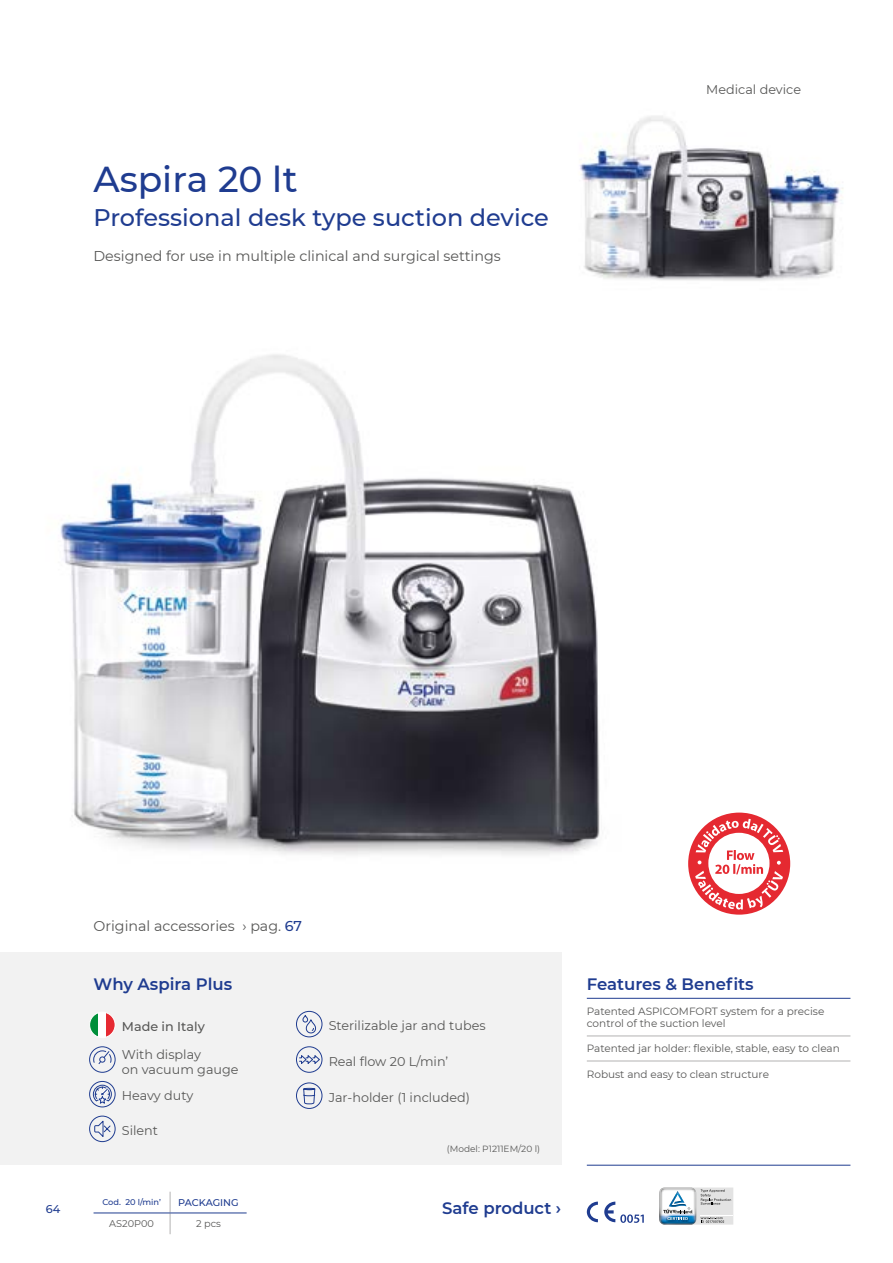
<style>
.page{position:relative;width:893px;height:1263px;background:#fff}
.page>*{position:absolute;margin:0;border:0;box-sizing:border-box;transform-origin:0 0}
.t1{font:500 36px "Montserrat";color:#1f3c90}
.t2{font:500 24px "Montserrat";color:#1f3c90}
.t3{font:600 16.5px "Montserrat";color:#1f3c90}
.t4{font:14.25px "Montserrat";color:#575756}
.t5{font:12.75px/15.3px "Montserrat";color:#575756}
.t6{font:500 12.75px "Montserrat";color:#575756}
.t7{font:500 11.25px "Montserrat";color:#1f3c90}
.t8{font:10.5px/12.6px "Montserrat";color:#575756}
.t9{font:9.75px "Montserrat";color:#575756}
.t10{font:500 9.75px "Montserrat";letter-spacing:-.005em;color:#1f3c90}
.t11{font:9px "Montserrat";color:#575756}
.t12{font:500 8.25px "Montserrat";color:#1f3c90}
.s1{font-weight:500;color:#1f3c90}
</style>
<div class="page">
<div style="left:0;top:952px;width:561px;height:213px;background:#f2f2f2"></div>
<img style="left:60px;top:354px;width:540px;height:501px">
<img style="left:580px;top:116px;width:263px;height:165px">
<hr style="left:587px;top:1165px;width:263px;height:1px;background:#1f3c90">
<hr style="left:587px;top:1036px;width:263px;height:1px;background:#b3b2b2">
<hr style="left:587px;top:1061px;width:263px;height:1px;background:#b3b2b2">
<hr style="left:587px;top:998px;width:263px;height:1px;background:#1f3c90">
<svg style="left:170px;top:1192px;width:1px;height:42px"></svg>
<hr style="left:94px;top:1212px;width:76px;height:1px;background:#1f3c90">
<hr style="left:170px;top:1212px;width:77px;height:1px;background:#1f3c90">
<svg style="left:587px;top:1201px;width:57px;height:22px"></svg>
<svg style="left:659px;top:1187px;width:74px;height:38px"></svg>
<div style="left:89px;top:1116px;width:26px;height:26px;border:1px solid #1f3c90;border-radius:50%"></div>
<svg style="left:94px;top:1120px;width:17px;height:18px"></svg>
<div style="left:89px;top:1046px;width:26px;height:26px;border:1px solid #1f3c90;border-radius:50%"></div>
<svg style="left:93px;top:1050px;width:19px;height:14px"></svg>
<div style="left:296px;top:1011px;width:26px;height:26px;border:1px solid #1f3c90;border-radius:50%"></div>
<svg style="left:302px;top:1015px;width:16px;height:18px"></svg>
<div style="left:89px;top:1081px;width:26px;height:26px;border:1px solid #1f3c90;border-radius:50%"></div>
<svg style="left:93px;top:1084px;width:19px;height:20px"></svg>
<div style="left:296px;top:1046px;width:26px;height:26px;border:1px solid #1f3c90;border-radius:50%"></div>
<div style="left:90px;top:1012px;width:25px;height:26px;background:#fff;border-radius:50%"></div>
<svg style="left:91px;top:1014px;width:7px;height:22px"></svg>
<svg style="left:107px;top:1014px;width:8px;height:22px"></svg>
<div style="left:89px;top:1012px;width:26px;height:26px;border:1px solid #fff;border-radius:50%"></div>
<div style="left:296px;top:1082px;width:26px;height:27px;border:1px solid #1f3c90;border-radius:50%"></div>
<svg style="left:299px;top:1054px;width:21px;height:55px"></svg>
<div style="left:688px;top:812px;width:102px;height:103px;background:#e52931;border-radius:50%"></div>
<svg style="left:695px;top:819px;width:88px;height:90px"></svg>
<h1 class="t1" style="left:94px;top:154px;width:206px">Aspira 20 lt</h1>
<h2 class="t2" style="left:94px;top:201px;width:457px">Professional desk type suction device</h2>
<h3 class="t4" style="left:94px;top:246px;width:409px">Designed for use in multiple clinical and surgical settings</h3>
<p class="t5" style="left:706px;top:81px;width:96px">Medical device</p>
<p class="t7" style="left:46px;top:1201px;width:16px">64</p>
<h3 class="t4" style="left:94px;top:916px;width:210px">Original accessories › pag. <span class="s1">67</span></h3>
<h3 class="t3" style="left:94px;top:972px;width:140px">Why Aspira Plus</h3>
<h3 class="t3" style="left:587px;top:972px;width:168px">Features &amp; Benefits</h3>
<p class="t8" style="left:587px;top:1004px;width:239px">Patented ASPICOMFORT system for a precise control of the suction level</p>
<p class="t8" style="left:587px;top:1042px;width:255px">Patented jar holder: flexible, stable, easy to clean</p>
<p class="t8" style="left:587px;top:1067px;width:184px">Robust and easy to clean structure</p>
<p class="t5" style="left:329px;top:1018px;width:158px">Sterilizable jar and tubes</p>
<p class="t6" style="left:122px;top:1017px;width:84px">Made in Italy</p>
<p class="t5" style="left:122px;top:1046px;width:118px">With display<br>on vacuum gauge</p>
<p class="t5" style="left:329px;top:1053px;width:121px">Real flow 20 L/min’</p>
<p class="t5" style="left:122px;top:1088px;width:73px">Heavy duty</p>
<p class="t5" style="left:122px;top:1122px;width:38px">Silent</p>
<p class="t12" style="left:102px;top:1196px;width:60px">Cod. 20 l/min’</p>
<p class="t10" style="left:178px;top:1196px;width:62px">PACKAGING</p>
<p class="t9" style="left:109px;top:1217px;width:46px">AS20P00</p>
<p class="t9" style="left:196px;top:1217px;width:26px">2 pcs</p>
<p class="t5" style="left:329px;top:1089px;width:143px">Jar-holder (1 included)</p>
<p class="t11" style="left:447px;top:1143px;width:95px">(Model: P1211EM/20 l)</p>
<h3 class="t3" style="left:442px;top:1196px;width:121px">Safe product ›</h3>
</div>
